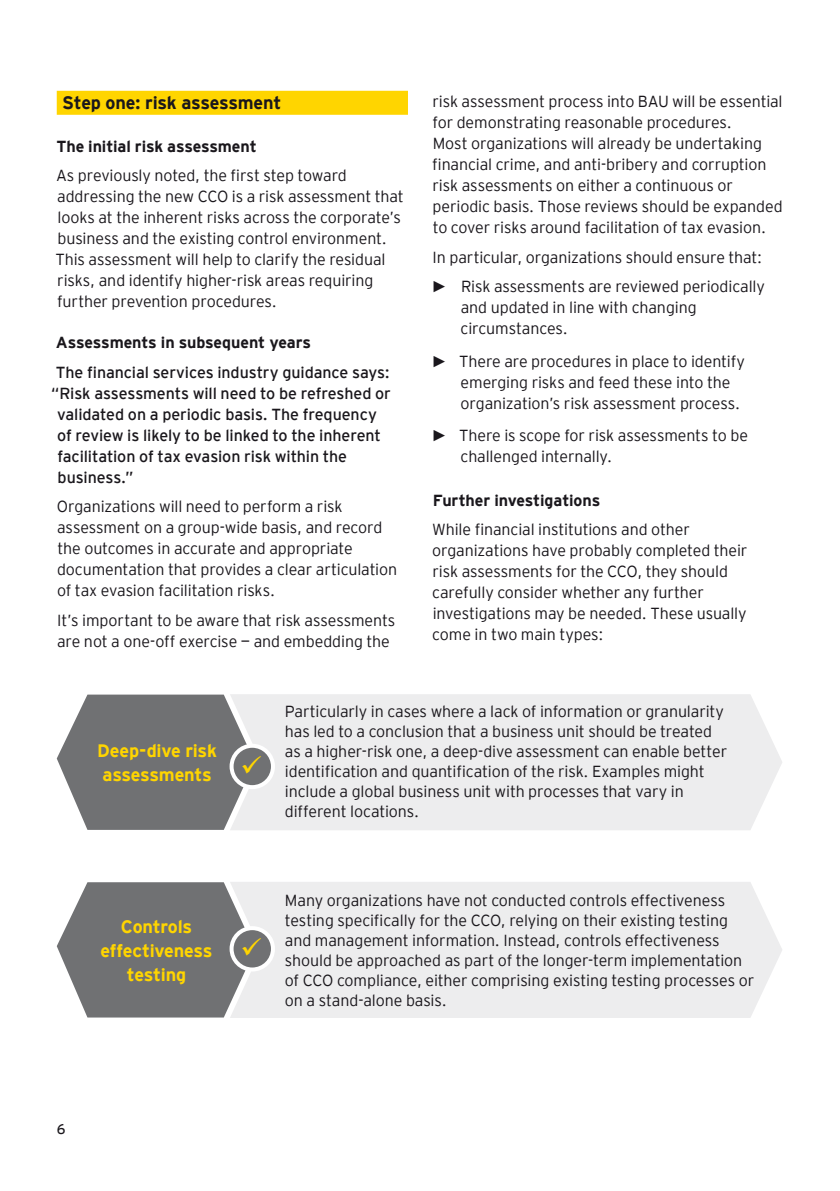
<style>
.page{position:relative;width:840px;height:1191px;background:#fff}
.page>*{position:absolute;margin:0;border:0;box-sizing:border-box;transform-origin:0 0}
.t1{font:700 18px/24px "EY Interstate";letter-spacing:-.015em;color:#ffd500}
.t2{font:700 18px "EY Interstate";letter-spacing:-.015em;color:#1a171c}
.t3{font:300 16px/21px "EY Interstate";letter-spacing:-.01em;color:#1a171c}
.t4{font:16px/21px "EY Interstate";letter-spacing:-.005em;color:#1a171c}
.t5{font:700 16px "EY Interstate";letter-spacing:-.01em;color:#1a171c}
.t6{font:300 16px "EY Interstate";letter-spacing:-.005em;color:#1a171c}
.t7{font:14px "EY Interstate";color:#1a171c}
.s1{font-family:"Arial";font-weight:700}
</style>
<div class="page">
<svg style="left:57px;top:694px;width:173px;height:136px;background:#7d7e80"></svg>
<div style="left:230px;top:694px;width:552px;height:136px;background:#ededee"></div>
<div style="left:231px;top:745px;width:42px;height:42px;background:#707173;border-radius:50%"></div>
<div style="left:229px;top:743px;width:46px;height:46px;border:4px solid #fff;border-radius:50%"></div>
<div style="left:230px;top:882px;width:552px;height:136px;background:#ededee"></div>
<svg style="left:231px;top:928px;width:42px;height:41px"></svg>
<div style="left:229px;top:926px;width:46px;height:45px;border:4px solid #fff;border-radius:50%"></div>
<div style="left:57px;top:91px;width:351px;height:24px;background:#ffd500"></div>
<svg style="left:57px;top:882px;width:204px;height:135px;background:#88898b"></svg>
<p class="t2" style="left:62px;top:90px;width:220px">Step one: risk assessment</p>
<p class="t5" style="left:56px;top:134px;width:202px">The initial risk assessment</p>
<p class="t3" style="left:56px;top:164px;width:349px">As previously noted, the first step toward addressing the new CCO is a risk assessment that looks at the inherent risks across the corporate’s business and the existing control environment.<br>This assessment will help to clarify the residual risks, and identify higher-risk areas requiring further prevention procedures.</p>
<p class="t5" style="left:56px;top:331px;width:256px">Assessments in subsequent years</p>
<p class="t6" style="left:56px;top:360px;width:335px">The financial services industry guidance says:</p>
<p class="t4" style="left:57px;top:381px;width:335px;text-indent:-6px">“Risk assessments will need to be refreshed or validated on a periodic basis. The frequency of review is likely to be linked to the inherent facilitation of tax evasion risk within the business.”</p>
<p class="t3" style="left:57px;top:495px;width:342px">Organizations will need to perform a risk assessment on a group-wide basis, and record the outcomes in accurate and appropriate documentation that provides a clear articulation of tax evasion facilitation risks.</p>
<p class="t3" style="left:57px;top:608px;width:340px">It’s important to be aware that risk assessments are not a one-off exercise — and embedding the</p>
<p class="t3" style="left:432px;top:90px;width:352px">risk assessment process into BAU will be essential for demonstrating reasonable procedures.<br>Most organizations will already be undertaking financial crime, and anti-bribery and corruption risk assessments on either a continuous or periodic basis. Those reviews should be expanded to cover risks around facilitation of tax evasion.</p>
<p class="t3" style="left:431px;top:241px;width:334px;line-height:29.6px">In particular, organizations should ensure that: <span class="s1">►</span> Risk assessments are reviewed periodically</p>
<p class="t3" style="left:460px;top:296px;width:237px">and updated in line with changing circumstances.</p>
<p class="t3" style="left:460px;top:350px;width:286px;text-indent:-29px"><span class="s1">►</span> There are procedures in place to identify emerging risks and feed these into the organization’s risk assessment process.</p>
<p class="t3" style="left:460px;top:424px;width:289px;text-indent:-29px"><span class="s1">►</span> There is scope for risk assessments to be challenged internally.</p>
<p class="t5" style="left:432px;top:488px;width:169px">Further investigations</p>
<p class="t3" style="left:432px;top:518px;width:316px">While financial institutions and other organizations have probably completed their risk assessments for the CCO, they should carefully consider whether any further investigations may be needed. These usually come in two main types:</p>
<p class="t1" style="left:97px;top:738px;width:166px">Deep-dive risk assessments ✓</p>
<p class="t3" style="left:285px;top:700px;width:443px;line-height:20px">Particularly in cases where a lack of information or granularity has led to a conclusion that a business unit should be treated as a higher-risk one, a deep-dive assessment can enable better identification and quantification of the risk. Examples might include a global business unit with processes that vary in different locations.</p>
<p class="t1" style="left:100px;top:913px;width:113px;text-align:center">Controls effectiveness testing</p>
<p class="t3" style="left:285px;top:889px;width:470px;line-height:20px">Many organizations have not conducted controls effectiveness testing specifically for the CCO, relying on their existing testing and management information. Instead, controls effectiveness should be approached as part of the longer-term implementation of CCO compliance, either comprising existing testing processes or on a stand-alone basis.</p>
<p class="t7" style="left:57px;top:1119px;width:10px">6</p>
</div>
